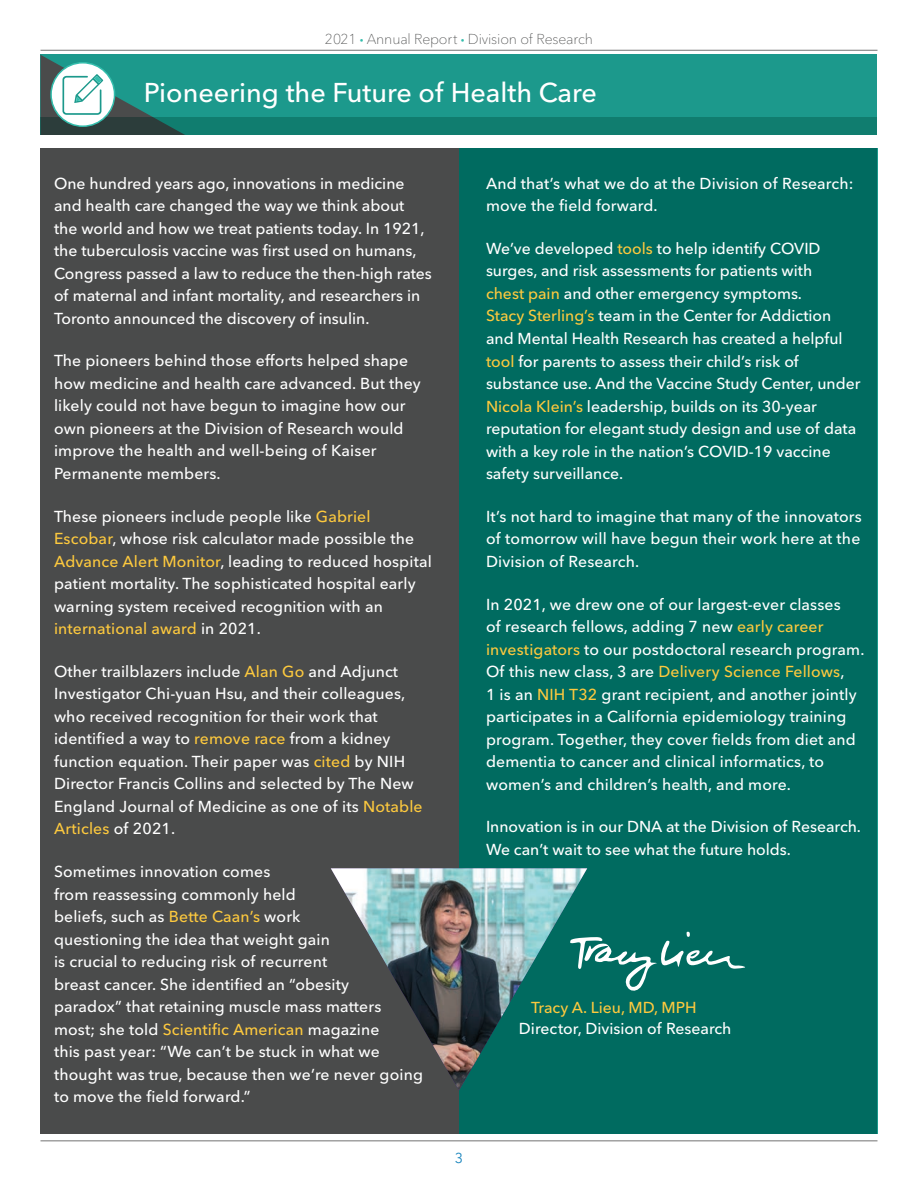
<style>
.page{position:relative;width:918px;height:1188px;background:#fff}
.page>*{position:absolute;margin:0;border:0;box-sizing:border-box;transform-origin:0 0}
.t1{font:500 27px "Avenir Next LT Pro";color:#fff}
.t2{font:500 15.75px/22.5px "Avenir Next LT Pro";letter-spacing:.01em;color:#fff}
.t3{font:500 15.75px "Avenir Next LT Pro";color:#fdc93e}
.t4{font:100 14.25px "Avenir Next LT Pro";letter-spacing:-.01em;color:#4a4b4b}
.t5{font:14.25px "Avenir Next LT Pro";color:#1683bc}
.s1{font-size:7.5px;color:#33bdac}
.s2{color:#fdc93e}
</style>
<div class="page">
<div style="left:40px;top:55px;width:838px;height:80px;background:#1c998c"></div>
<hr style="left:40px;top:50px;width:838px;height:1px;background:#737373">
<hr style="left:40px;top:1140px;width:838px;height:1px;background:#737373">
<div style="left:40px;top:117px;width:838px;height:18px;background:#107d6f"></div>
<div style="left:40px;top:148px;width:838px;height:986px;background:#4a4b4b"></div>
<div style="left:459px;top:148px;width:419px;height:986px;background:#006b60"></div>
<svg style="left:587px;top:932px;width:158px;height:59px"></svg>
<svg style="left:40px;top:55px;width:145px;height:80px"></svg>
<img style="left:331px;top:868px;width:256px;height:222px">
<p class="t4" style="left:325px;top:31px;width:270px">2021 <span class="s1">•</span> Annual Report <span class="s1">•</span> Division of Research</p>
<h1 class="t1" style="left:144px;top:77px;width:455px">Pioneering the Future of Health Care</h1>
<p class="t2" style="left:54px;top:172px;width:379px">One hundred years ago, innovations in medicine and health care changed the way we think about<br>the world and how we treat patients today. In 1921, the tuberculosis vaccine was first used on humans, Congress passed a law to reduce the then-high rates of maternal and infant mortality, and researchers in Toronto announced the discovery of insulin.</p>
<p class="t2" style="left:54px;top:350px;width:368px">The pioneers behind those efforts helped shape how medicine and health care advanced. But they likely could not have begun to imagine how our own pioneers at the Division of Research would improve the health and well-being of Kaiser Permanente members.</p>
<p class="t2" style="left:54px;top:505px;width:379px">These pioneers include people like <span class="s2">Gabriel Escobar</span>, whose risk calculator made possible the <span class="s2">Advance Alert Monitor</span>, leading to reduced hospital patient mortality. The sophisticated hospital early warning system received recognition with an <span class="s2">international award</span> in 2021.</p>
<p class="t2" style="left:54px;top:660px;width:370px">Other trailblazers include <span class="s2">Alan Go</span> and Adjunct Investigator Chi-yuan Hsu, and their colleagues, who received recognition for their work that identified a way to <span class="s2">remove race</span> from a kidney function equation. Their paper was <span class="s2">cited</span> by NIH Director Francis Collins and selected by The New England Journal of Medicine as one of its <span class="s2">Notable Articles</span> of 2021.</p>
<p class="t2" style="left:54px;top:860px;width:370px">Sometimes innovation comes<br>from reassessing commonly held<br>beliefs, such as <span class="s2">Bette Caan’s</span> work<br>questioning the idea that weight gain<br>is crucial to reducing risk of recurrent<br>breast cancer. She identified an “obesity<br>paradox” that retaining muscle mass matters most; she told <span class="s2">Scientific American</span> magazine<br>this past year: “We can’t be stuck in what we thought was true, because then we’re never going to move the field forward.”</p>
<p class="t2" style="left:486px;top:172px;width:369px">And that’s what we do at the Division of Research: move the field forward.</p>
<p class="t2" style="left:486px;top:237px;width:376px">We’ve developed <span class="s2">tools</span> to help identify COVID surges, and risk assessments for patients with<br><span class="s2">chest pain</span> and other emergency symptoms.<br><span class="s2">Stacy Sterling’s</span> team in the Center for Addiction and Mental Health Research has created a helpful <span class="s2">tool</span> for parents to assess their child’s risk of substance use. And the Vaccine Study Center, under <span class="s2">Nicola Klein’s</span> leadership, builds on its 30-year reputation for elegant study design and use of data with a key role in the nation’s COVID-19 vaccine safety surveillance.</p>
<p class="t2" style="left:486px;top:505px;width:377px;text-align:justify">It’s not hard to imagine that many of the innovators of tomorrow will have begun their work here at the Division of Research.</p>
<p class="t2" style="left:486px;top:593px;width:380px">In 2021, we drew one of our largest-ever classes<br>of research fellows, adding 7 new <span class="s2">early career investigators</span> to our postdoctoral research program.<br>Of this new class, 3 are <span class="s2">Delivery Science Fellows</span>,<br>1 is an <span class="s2">NIH T32</span> grant recipient, and another jointly participates in a California epidemiology training program. Together, they cover fields from diet and dementia to cancer and clinical informatics, to women’s and children’s health, and more.</p>
<p class="t2" style="left:486px;top:816px;width:377px">Innovation is in our DNA at the Division of Research.<br>We can’t wait to see what the future holds.</p>
<p class="t5" style="left:455px;top:1150px;width:10px">3</p>
<p class="t3" style="left:531px;top:998px;width:167px">Tracy A. Lieu, MD, MPH</p>
<p class="t2" style="left:519px;top:1018px;width:214px">Director, Division of Research</p>
</div>
